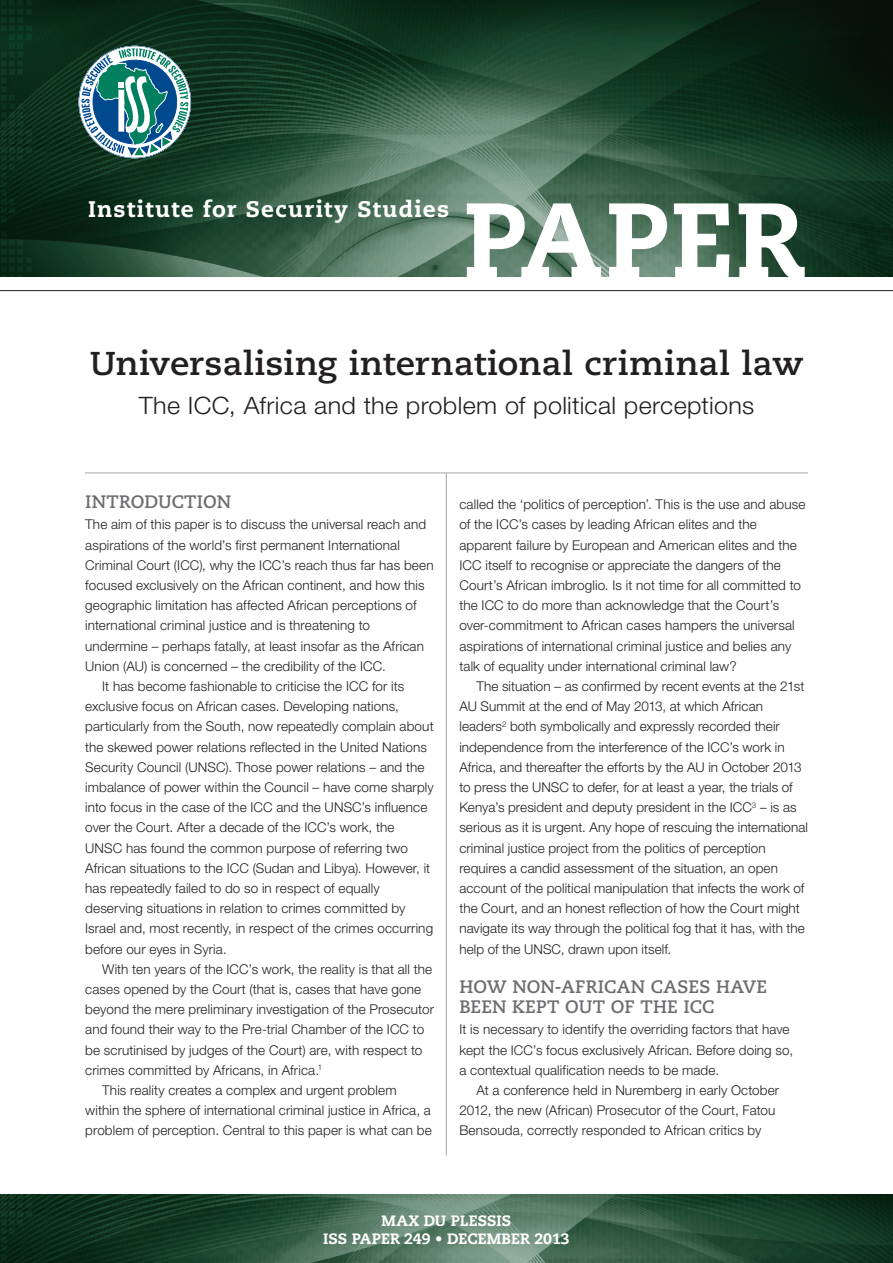
<style>
.page{position:relative;width:893px;height:1263px;background:#fff}
.page>*{position:absolute;margin:0;border:0;box-sizing:border-box;transform-origin:0 0}
.t1{font:800 106.2px "Caecilia LT Std";letter-spacing:.01em;color:#fff}
.t2{font:700 33px "Caecilia LT Std";letter-spacing:.005em;color:#231f20;scale:1.05 1}
.t3{font:300 24px "Helvetica Neue LT Std";letter-spacing:.01em;color:#231f20;scale:1.05 1}
.t4{font:800 22.5px "Caecilia LT Std";letter-spacing:.05em;color:#fff}
.t5{font:700 18px/20.2px "Caecilia LT Std";letter-spacing:.005em;color:#6c6d70}
.t6{font:800 15px/18px "Caecilia LT Std";letter-spacing:.005em;color:#fff;text-align:center}
.t7{font:300 13.5px/20.2px "Helvetica Neue LT Std";letter-spacing:.01em;color:#231f20}
</style>
<div class="page">
<img style="left:0;top:0;width:893px;height:276px">
<hr style="left:0;top:290px;width:893px;height:1px;background:#231f20">
<img style="left:0;top:1195px;width:893px;height:68px">
<hr style="left:85px;top:472px;width:723px;height:1px;background:#a8a9ad">
<hr style="left:446px;top:473px;width:1px;height:682px;background:#a8a9ad">
<svg style="left:81px;top:46px;width:107px;height:112px"></svg>
<h3 class="t4" style="left:88px;top:195px;width:363px">Institute for Security Studies</h3>
<h1 class="t1" style="left:463px;top:175px;width:343px">paper</h1>
<h2 class="t2" style="left:90px;top:344px;width:681px">Universalising international criminal law</h2>
<h3 class="t3" style="left:139px;top:391px;width:588px">The ICC, Africa and the problem of political perceptions</h3>
<h3 class="t5" style="left:85px;top:492px;width:147px">INTRODUCTION</h3>
<p class="t7" style="left:85px;top:514px;width:342px">The aim of this paper is to discuss the universal reach and</p>
<p class="t7" style="left:85px;top:534px;width:316px">aspirations of the world’s first permanent International</p>
<p class="t7" style="left:85px;top:555px;width:350px">Criminal Court (ICC), why the ICC’s reach thus far has been</p>
<p class="t7" style="left:85px;top:575px;width:341px">focused exclusively on the African continent, and how this</p>
<p class="t7" style="left:85px;top:595px;width:333px">geographic limitation has affected African perceptions of</p>
<p class="t7" style="left:85px;top:615px;width:286px">international criminal justice and is threatening to</p>
<p class="t7" style="left:85px;top:635px;width:340px">undermine – perhaps fatally, at least insofar as the African</p>
<p class="t7" style="left:85px;top:656px;width:302px">Union (AU) is concerned – the credibility of the ICC.</p>
<p class="t7" style="left:102px;top:676px;width:304px">It has become fashionable to criticise the ICC for its</p>
<p class="t7" style="left:85px;top:696px;width:315px">exclusive focus on African cases. Developing nations,</p>
<p class="t7" style="left:85px;top:716px;width:350px">particularly from the South, now repeatedly complain about</p>
<p class="t7" style="left:85px;top:736px;width:343px">the skewed power relations reflected in the United Nations</p>
<p class="t7" style="left:85px;top:757px;width:341px">Security Council (UNSC). Those power relations – and the</p>
<p class="t7" style="left:85px;top:777px;width:350px">imbalance of power within the Council – have come sharply</p>
<p class="t7" style="left:85px;top:797px;width:344px">into focus in the case of the ICC and the UNSC’s influence</p>
<p class="t7" style="left:85px;top:817px;width:311px">over the Court. After a decade of the ICC’s work, the</p>
<p class="t7" style="left:85px;top:837px;width:324px">UNSC has found the common purpose of referring two</p>
<p class="t7" style="left:85px;top:858px;width:347px">African situations to the ICC (Sudan and Libya). However, it</p>
<p class="t7" style="left:85px;top:878px;width:296px">has repeatedly failed to do so in respect of equally</p>
<p class="t7" style="left:85px;top:898px;width:322px">deserving situations in relation to crimes committed by</p>
<p class="t7" style="left:85px;top:918px;width:349px">Israel and, most recently, in respect of the crimes occurring</p>
<p class="t7" style="left:85px;top:938px;width:143px">before our eyes in Syria.</p>
<p class="t7" style="left:102px;top:958px;width:331px">With ten years of the ICC’s work, the reality is that all the</p>
<p class="t7" style="left:85px;top:979px;width:337px">cases opened by the Court (that is, cases that have gone</p>
<p class="t7" style="left:85px;top:999px;width:350px">beyond the mere preliminary investigation of the Prosecutor</p>
<p class="t7" style="left:85px;top:1019px;width:340px">and found their way to the Pre-trial Chamber of the ICC to</p>
<p class="t7" style="left:85px;top:1039px;width:339px">be scrutinised by judges of the Court) are, with respect to</p>
<p class="t7" style="left:85px;top:1059px;width:238px">crimes committed by Africans, in Africa.<sup>1</sup></p>
<p class="t7" style="left:102px;top:1080px;width:296px">This reality creates a complex and urgent problem</p>
<p class="t7" style="left:85px;top:1100px;width:347px">within the sphere of international criminal justice in Africa, a</p>
<p class="t7" style="left:85px;top:1120px;width:348px">problem of perception. Central to this paper is what can be</p>
<p class="t7" style="left:459px;top:494px;width:348px">called the ‘politics of perception’. This is the use and abuse of the ICC’s cases by leading African elites and the apparent failure by European and American elites and the ICC itself to recognise or appreciate the dangers of the Court’s African imbroglio. Is it not time for all committed to the ICC to do more than acknowledge that the Court’s over-commitment to African cases hampers the universal aspirations of international criminal justice and belies any talk of equality under international criminal law?</p>
<p class="t7" style="left:459px;top:676px;width:350px;text-indent:17px">The situation – as confirmed by recent events at the 21st AU Summit at the end of May 2013, at which African leaders<sup>2</sup> both symbolically and expressly recorded their independence from the interference of the ICC’s work in Africa, and thereafter the efforts by the AU in October 2013 to press the UNSC to defer, for at least a year, the trials of Kenya’s president and deputy president in the ICC<sup>3</sup> – is as serious as it is urgent. Any hope of rescuing the international criminal justice project from the politics of perception requires a candid assessment of the situation, an open account of the political manipulation that infects the work of the Court, and an honest reflection of how the Court might navigate its way through the political fog that it has, with the help of the UNSC, drawn upon itself.</p>
<h3 class="t5" style="left:459px;top:976px;width:309px">HOW NON-AFRICAN CASES HAVE<br>BEEN KEPT OUT OF THE ICC</h3>
<p class="t7" style="left:459px;top:1019px;width:335px">It is necessary to identify the overriding factors that have kept the ICC’s focus exclusively African. Before doing so, a contextual qualification needs to be made.</p>
<p class="t7" style="left:459px;top:1080px;width:321px;text-indent:17px">At a conference held in Nuremberg in early October<br>2012, the new (African) Prosecutor of the Court, Fatou<br>Bensouda, correctly responded to African critics by</p>
<p class="t6" style="left:323px;top:1211px;width:248px">Max du Plessis<br>ISS paper 249 • DECEMBER 2013</p>
</div>
